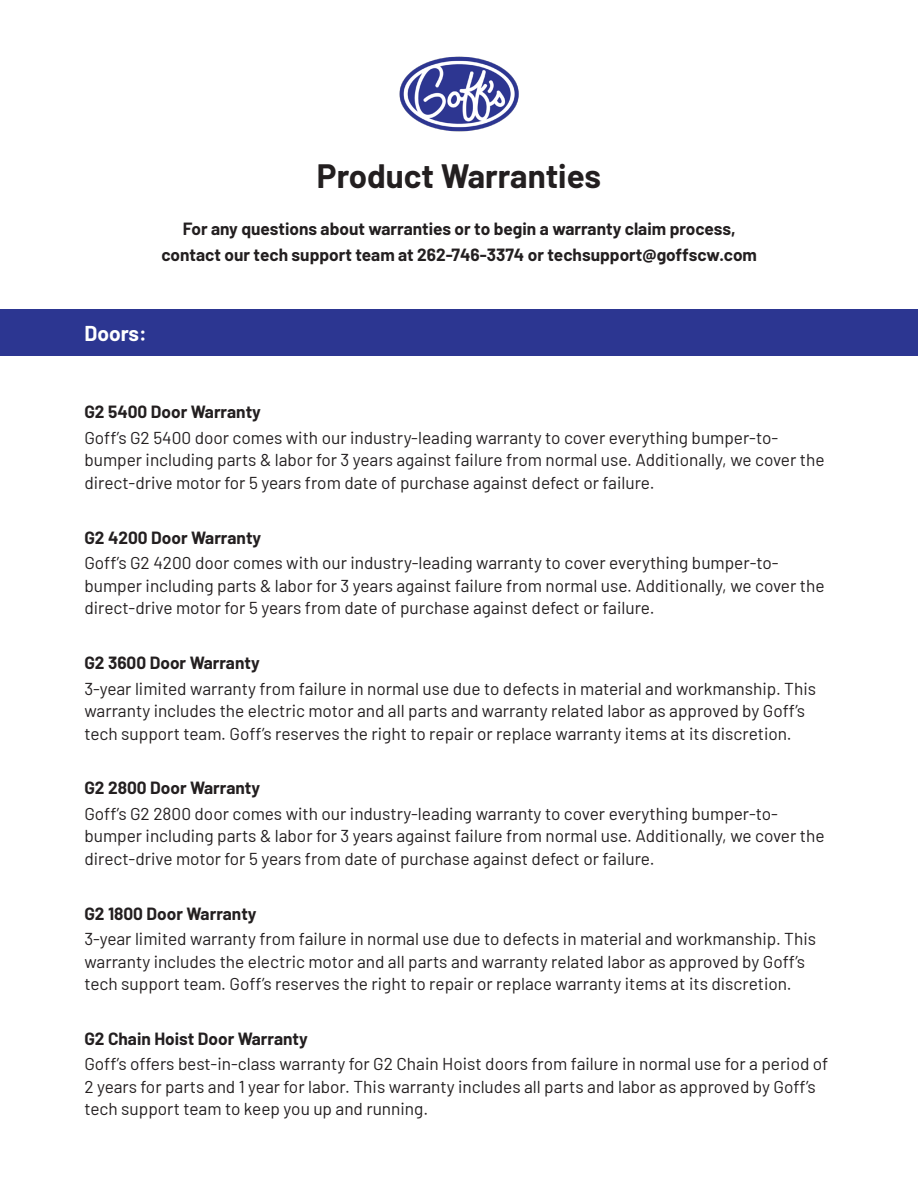
<style>
.page{position:relative;width:918px;height:1188px;background:#fff}
.page>*{position:absolute;margin:0;border:0;box-sizing:border-box;transform-origin:0 0}
.t1{font:700 33px "Barlow";color:#231f20}
.t2{font:700 21px "Barlow";color:#fff}
.t3{font:17.25px/22.5px "Barlow";color:#231f20}
.t4{font:700 17.25px "Barlow";color:#231f20}
</style>
<div class="page">
<div style="left:0;top:309px;width:918px;height:47px;background:#2c3691"></div>
<img style="left:399px;top:56px;width:120px;height:76px">
<p class="t1" style="left:317px;top:152px;width:286px">Product Warranties</p>
<p class="t4" style="left:183px;top:216px;width:554px">For any questions about warranties or to begin a warranty claim process,</p>
<p class="t4" style="left:161px;top:242px;width:597px">contact our tech support team at 262-746-3374 or techsupport@goffscw.com</p>
<p class="t2" style="left:84px;top:318px;width:64px">Doors:</p>
<p class="t4" style="left:84px;top:399px;width:178px">G2 5400 Door Warranty</p>
<p class="t3" style="left:84px;top:425px;width:742px">Goff’s G2 5400 door comes with our industry-leading warranty to cover everything bumper-to&shy;bumper including parts &amp; labor for 3 years against failure from normal use. Additionally, we cover the</p>
<p class="t3" style="left:84px;top:470px;width:572px">direct-drive motor for 5 years from date of purchase against defect or failure.</p>
<p class="t4" style="left:84px;top:525px;width:178px">G2 4200 Door Warranty</p>
<p class="t3" style="left:84px;top:551px;width:742px">Goff’s G2 4200 door comes with our industry-leading warranty to cover everything bumper-to&shy;bumper including parts &amp; labor for 3 years against failure from normal use. Additionally, we cover the</p>
<p class="t3" style="left:84px;top:596px;width:572px">direct-drive motor for 5 years from date of purchase against defect or failure.</p>
<p class="t4" style="left:84px;top:650px;width:177px">G2 3600 Door Warranty</p>
<p class="t3" style="left:84px;top:676px;width:733px">3-year limited warranty from failure in normal use due to defects in material and workmanship. This</p>
<p class="t3" style="left:84px;top:698px;width:722px">warranty includes the electric motor and all parts and warranty related labor as approved by Goff’s tech support team. Goff’s reserves the right to repair or replace warranty items at its discretion.</p>
<p class="t4" style="left:84px;top:775px;width:177px">G2 2800 Door Warranty</p>
<p class="t3" style="left:84px;top:801px;width:742px">Goff’s G2 2800 door comes with our industry-leading warranty to cover everything bumper-to&shy;bumper including parts &amp; labor for 3 years against failure from normal use. Additionally, we cover the</p>
<p class="t3" style="left:84px;top:846px;width:572px">direct-drive motor for 5 years from date of purchase against defect or failure.</p>
<p class="t4" style="left:84px;top:901px;width:174px">G2 1800 Door Warranty</p>
<p class="t3" style="left:84px;top:926px;width:733px">3-year limited warranty from failure in normal use due to defects in material and workmanship. This</p>
<p class="t3" style="left:84px;top:949px;width:722px">warranty includes the electric motor and all parts and warranty related labor as approved by Goff’s tech support team. Goff’s reserves the right to repair or replace warranty items at its discretion.</p>
<p class="t4" style="left:84px;top:1026px;width:225px">G2 Chain Hoist Door Warranty</p>
<p class="t3" style="left:84px;top:1052px;width:746px">Goff’s offers best-in-class warranty for G2 Chain Hoist doors from failure in normal use for a period of<br>2 years for parts and 1 year for labor. This warranty includes all parts and labor as approved by Goff’s tech support team to keep you up and running.</p>
</div>
